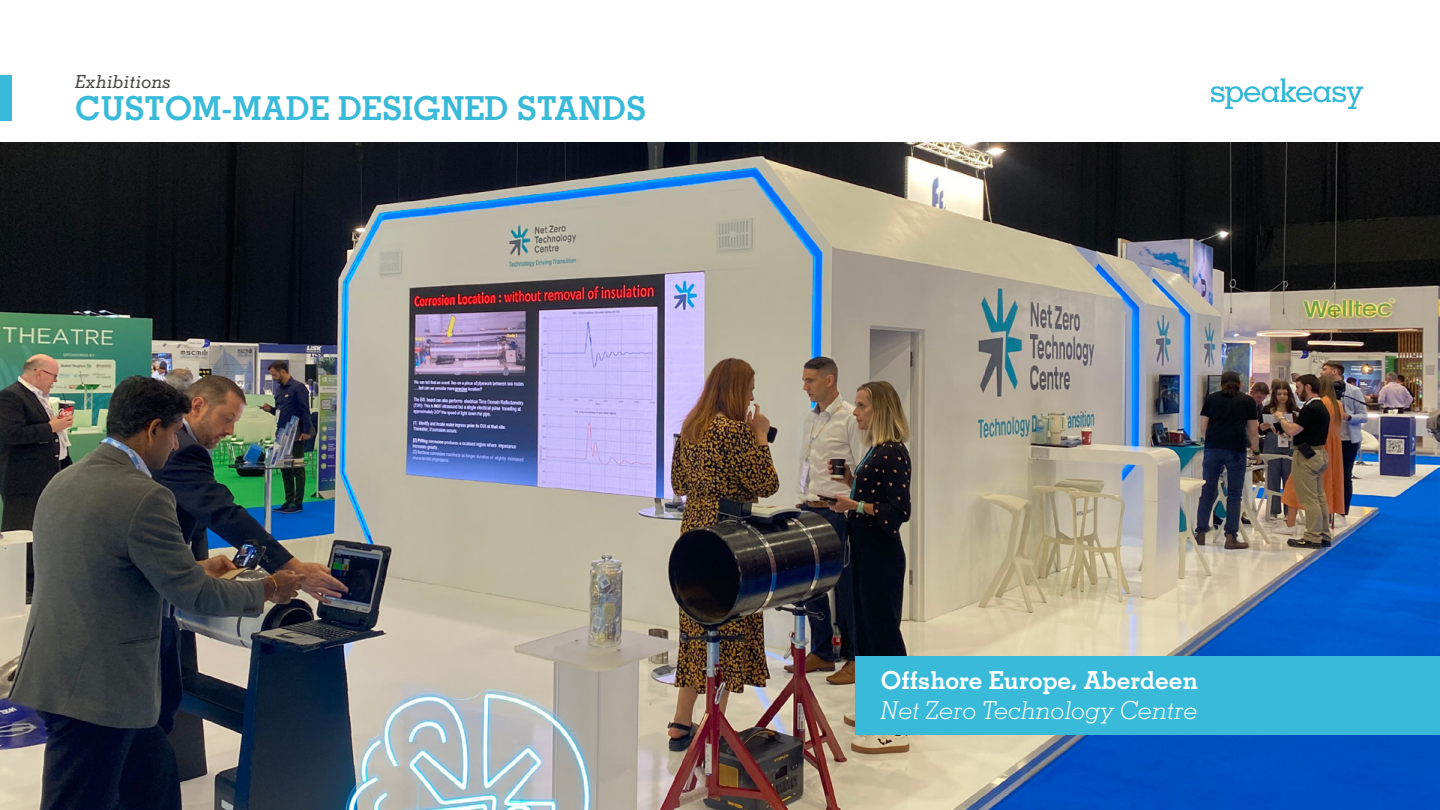
<style>
.page{position:relative;width:1440px;height:810px;background:#fff}
.page>*{position:absolute;margin:0;border:0;box-sizing:border-box;transform-origin:0 0}
.t1{font:700 33px "Memphis LT Std";color:#3abad9}
.t2{font:700 24.75px "Memphis LT Std";color:#fff}
.t3{font:italic 300 24.75px "Memphis LT Std";color:#fff}
.t4{font:italic 500 18px "Memphis LT Std";color:#484341}
</style>
<div class="page">
<svg style="left:1211px;top:78px;width:152px;height:31px"></svg>
<img style="left:0;top:142px;width:1440px;height:668px">
<div style="left:0;top:75px;width:11px;height:46px;background:#3abad9"></div>
<div style="left:856px;top:657px;width:584px;height:78px;background:#3abad9"></div>
<p class="t4" style="left:75px;top:71px;width:97px">Exhibitions</p>
<p class="t1" style="left:75px;top:88px;width:573px">CUSTOM-MADE DESIGNED STANDS</p>
<p class="t2" style="left:881px;top:664px;width:318px">Offshore Europe, Aberdeen</p>
<p class="t3" style="left:881px;top:695px;width:318px">Net Zero Technology Centre</p>
</div>
